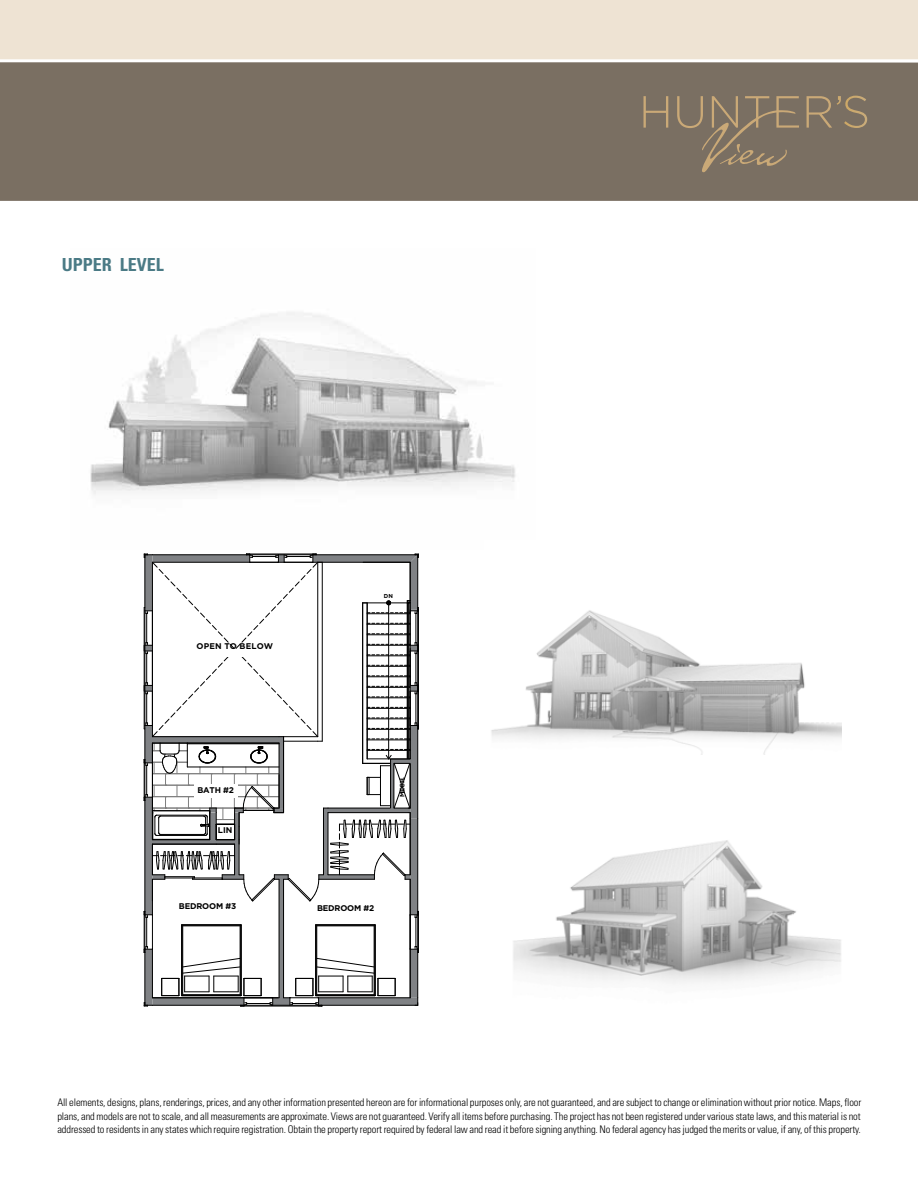
<style>
.page{position:relative;width:918px;height:1188px;background:#fff}
.page>*{position:absolute;margin:0;border:0;box-sizing:border-box;transform-origin:0 0}
.t1{font:700 condensed 18px "Univers";color:#4a7a85}
.t2{font:300 condensed 10.5px/13.5px "Univers";letter-spacing:-.01em;color:#000;text-align:justify}
.t3{font:700 8.25px "Gotham";letter-spacing:-.02em;color:#000}
.t4{font:700 8.25px "Gotham";letter-spacing:.015em;color:#000}
.t5{font:700 6.3px "Gotham";color:#000}
.t6{font:700 5.7px "Gotham";color:#000}
</style>
<div class="page">
<img style="left:90px;top:312px;width:426px;height:183px">
<div style="left:0;top:62px;width:918px;height:139px;background:#7a6f62"></div>
<div style="left:0;top:0;width:918px;height:61px;background:#eee3d3"></div>
<svg style="left:644px;top:96px;width:223px;height:76px;background:#837564"></svg>
<hr style="left:0;top:59px;width:918px;height:3px;background:#fff">
<img style="left:513px;top:840px;width:328px;height:144px">
<img style="left:491px;top:610px;width:350px;height:145px">
<svg style="left:144px;top:554px;width:275px;height:453px"></svg>
<div style="left:194px;top:784px;width:44px;height:13px;background:#fff"></div>
<h1 class="t1" style="left:62px;top:254px;width:104px">UPPER LEVEL</h1>
<p class="t4" style="left:197px;top:642px;width:78px">OPEN TO BELOW</p>
<p class="t6" style="left:384px;top:593px;width:11px">DN</p>
<p class="t3" style="left:197px;top:785px;width:38px">BATH #2</p>
<p class="t3" style="left:218px;top:826px;width:16px">LIN</p>
<p class="t5" style="left:398px;top:797px;width:22px;rotate:-90deg">MECH.</p>
<p class="t3" style="left:179px;top:901px;width:59px">BEDROOM #3</p>
<p class="t3" style="left:317px;top:904px;width:59px">BEDROOM #2</p>
<p class="t2" style="left:57px;top:1096px;width:805px">All elements, designs, plans, renderings, prices, and any other information presented hereon are for informational purposes only, are not guaranteed, and are subject to change or elimination without prior notice. Maps, floor plans, and models are not to scale, and all measurements are approximate. Views are not guaranteed. Verify all items before purchasing. The project has not been registered under various state laws, and this material is not addressed to residents in any states which require registration. Obtain the property report required by federal law and read it before signing anything. No federal agency has judged the merits or value, if any, of this property.</p>
</div>
